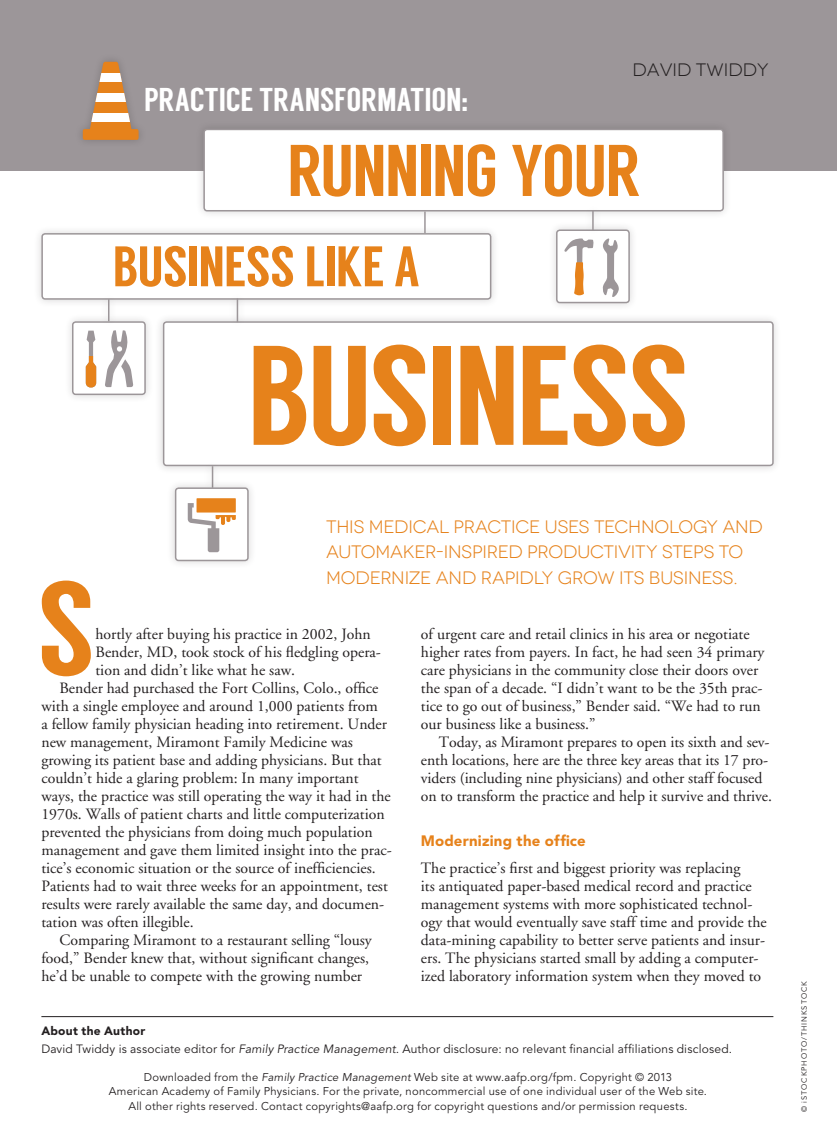
<style>
.page{position:relative;width:837px;height:1134px;background:#fff}
.page>*{position:absolute;margin:0;border:0;box-sizing:border-box;transform-origin:0 0}
.article_title{font:141.45px "Langdon";letter-spacing:-.025em;color:#e6821b}
.body_dropcap{font:133.2px "Langdon";color:#e6821b}
.article_title-2{font:73.05px "Langdon";letter-spacing:-.025em;color:#e6821b}
.article_title-3{font:57px "Langdon";letter-spacing:-.015em;color:#e6821b}
.article_title-4{font:33px "Langdon";color:#fff}
.dek{font:18px/25.5px "Novecentowide";letter-spacing:-.015em;color:#e6821b}
.byline{font:18px "Novecentowide";color:#231f20}
.body{font:15.75px/18px "Adobe Garamond";color:#231f20}
.body_no_indent{font:15.75px/18px "Adobe Garamond";color:#231f20}
.body_dropcap-2{font:15.75px/18px "Adobe Garamond";color:#231f20}
.subhead{font:900 15px "Avenir LT Std";letter-spacing:.015em;color:#e6821b}
.author_bio{font:12px "Avenir LT Std";letter-spacing:.015em;color:#231f20}
.about_author_subhead{font:900 12px "Avenir LT Std";letter-spacing:.02em;color:#231f20}
.t1{font:11.25px/14.2px "Avenir LT Std";letter-spacing:.02em;color:#231f20;text-align:center}
.t2{font:10.5px "Avenir LT Std";letter-spacing:.04em;color:#231f20}
.credit_line{font:7.5px "Avenir LT Std";letter-spacing:.12em;color:#231f20}
.s1{font-style:italic}
.s2{font-weight:900}
.s3{font-family:"Adobe Garamond";color:#c91035}
.s4{font-weight:800;font-size:9px}
</style>
<div class="page">
<div style="left:0;top:0;width:837px;height:170px;background:#9c9699"></div>
<hr style="left:41px;top:1016px;width:732px;height:1px;background:#231f20">
<div style="left:195px;top:120px;width:537px;height:100px;background:#231f20;opacity:.18"></div>
<div style="left:204px;top:129px;width:519px;height:82px;background:#fff;border-radius:3px"></div>
<div style="left:203px;top:129px;width:521px;height:82px;border:2px solid #9c9699;border-radius:3px"></div>
<div style="left:33px;top:225px;width:467px;height:83px;background:#f8f8f8"></div>
<div style="left:42px;top:234px;width:449px;height:65px;background:#fff;border-radius:3px"></div>
<div style="left:41px;top:233px;width:450px;height:67px;border:2px solid #9c9699;border-radius:3px"></div>
<div style="left:155px;top:313px;width:627px;height:161px;background:#f7f7f7"></div>
<div style="left:164px;top:322px;width:609px;height:143px;background:#fff;border-radius:3px"></div>
<div style="left:163px;top:321px;width:611px;height:145px;border:2px solid #9c9699;border-radius:3px"></div>
<div style="left:204px;top:459px;width:17px;height:36px;background:#231f20;opacity:.18"></div>
<svg style="left:212px;top:466px;width:1px;height:13px"></svg>
<div style="left:64px;top:313px;width:90px;height:90px;background:#f9f9f9"></div>
<div style="left:73px;top:322px;width:72px;height:72px;background:#fff;border-radius:3px"></div>
<div style="left:72px;top:321px;width:74px;height:74px;border:2px solid #9c9699;border-radius:3px"></div>
<svg style="left:86px;top:331px;width:10px;height:25px"></svg>
<div style="left:86px;top:356px;width:10px;height:31px;background:#e6821b"></div>
<svg style="left:105px;top:330px;width:28px;height:57px"></svg>
<div style="left:167px;top:479px;width:90px;height:90px;background:#231f20;opacity:.18"></div>
<div style="left:176px;top:488px;width:72px;height:72px;background:#fff;border-radius:3px"></div>
<div style="left:175px;top:487px;width:74px;height:74px;border:2px solid #9c9699;border-radius:3px"></div>
<svg style="left:188px;top:498px;width:48px;height:54px"></svg>
<svg style="left:83px;top:62px;width:56px;height:78px"></svg>
<svg style="left:83px;top:73px;width:56px;height:9px"></svg>
<svg style="left:83px;top:93px;width:56px;height:9px"></svg>
<svg style="left:83px;top:113px;width:56px;height:9px"></svg>
<div style="left:548px;top:221px;width:90px;height:90px;background:#f8f8f8"></div>
<div style="left:557px;top:230px;width:72px;height:73px;background:#fff;border-radius:3px"></div>
<div style="left:556px;top:230px;width:74px;height:73px;border:2px solid #9c9699;border-radius:3px"></div>
<svg style="left:602px;top:238px;width:17px;height:59px"></svg>
<svg style="left:564px;top:239px;width:30px;height:56px"></svg>
<div style="left:228px;top:291px;width:18px;height:39px;background:#231f20;opacity:.18"></div>
<svg style="left:237px;top:298px;width:1px;height:24px"></svg>
<div style="left:100px;top:292px;width:18px;height:37px;background:#231f20;opacity:.18"></div>
<hr style="left:108px;top:299px;width:2px;height:22px;background:#9c9699">
<hr style="left:424px;top:212px;width:2px;height:21px;background:#9c9699">
<div style="left:584px;top:203px;width:18px;height:34px;background:#231f20;opacity:.18"></div>
<svg style="left:592px;top:211px;width:2px;height:19px"></svg>
<p class="article_title-4" style="left:144px;top:80px;width:326px">PRACTICE TRANSFORMATION:</p>
<p class="byline" style="left:632px;top:59px;width:138px">DAVID TWIDDY</p>
<p class="article_title-2" style="left:287px;top:128px;width:354px">RUNNING YOUR</p>
<p class="article_title-3" style="left:113px;top:233px;width:309px">BUSINESS LIKE A</p>
<p class="article_title" style="left:247px;top:313px;width:444px">BUSINESS</p>
<p class="dek" style="left:326px;top:514px;width:438px">THIS MEDICAL PRACTICE USES TECHNOLOGY AND<br>AUTOMAKER-INSPIRED PRODUCTIVITY STEPS TO<br>MODERNIZE AND RAPIDLY GROW ITS BUSINESS.</p>
<p class="body_dropcap" style="left:37px;top:551px;width:60px">S</p>
<p class="body_dropcap-2" style="left:95px;top:625px;width:287px">hortly after buying his practice in 2002, John<br>Bender, MD, took stock of his fledgling opera&shy;tion and didn’t like what he saw.</p>
<p class="body" style="left:41px;top:679px;width:352px;text-indent:18px">Bender had purchased the Fort Collins, Colo., office with a single employee and around 1,000 patients from<br>a fellow family physician heading into retirement. Under new management, Miramont Family Medicine was growing its patient base and adding physicians. But that couldn’t hide a glaring problem: In many important ways, the practice was still operating the way it had in the 1970s. Walls of patient charts and little computerization prevented the physicians from doing much population management and gave them limited insight into the prac&shy;tice’s economic situation or the source of inefficiencies.<br>Patients had to wait three weeks for an appointment, test results were rarely available the same day, and documen&shy;tation was often illegible.</p>
<p class="body" style="left:41px;top:931px;width:332px;text-indent:18px">Comparing Miramont to a restaurant selling “lousy food,” Bender knew that, without significant changes, he’d be unable to compete with the growing number</p>
<p class="body" style="left:421px;top:625px;width:345px">of urgent care and retail clinics in his area or negotiate higher rates from payers. In fact, he had seen 34 primary care physicians in the community close their doors over the span of a decade. “I didn’t want to be the 35th prac&shy;tice to go out of business,” Bender said. “We had to run our business like a business.”</p>
<p class="body" style="left:421px;top:733px;width:353px;text-indent:18px">Today, as Miramont prepares to open its sixth and sev&shy;enth locations, here are the three key areas that its 17 pro&shy;viders (including nine physicians) and other staff focused on to transform the practice and help it survive and thrive.</p>
<p class="subhead" style="left:421px;top:832px;width:166px">Modernizing the office</p>
<p class="body_no_indent" style="left:421px;top:859px;width:347px">The practice’s first and biggest priority was replacing<br>its antiquated paper-based medical record and practice management systems with more sophisticated technol&shy;ogy that would eventually save staff time and provide the data-mining capability to better serve patients and insur&shy;ers. The physicians started small by adding a computer&shy;ized laboratory information system when they moved to</p>
<p class="about_author_subhead" style="left:41px;top:1024px;width:105px">About the Author</p>
<p class="author_bio" style="left:41px;top:1042px;width:692px">David Twiddy is associate editor for <span class="s1">Family Practice Management.</span> Author disclosure: no relevant financial affiliations disclosed.</p>
<p class="t1" style="left:109px;top:1070px;width:600px">Downloaded from the <span class="s1">Family Practice Management</span> Web site at www.aafp.org/fpm. Copyright © 2013<br>American Academy of Family Physicians. For the private, noncommercial use of one individual user of the Web site.<br>All other rights reserved. Contact copyrights@aafp.org for copyright questions and/or permission requests.</p>
<p class="t2" style="left:42px;top:1086px;width:418px"><span class="s2">18</span> <span class="s3">|</span> <span class="s4">FAMILY PRACTICE MANAGEMENT</span> <span class="s3">|</span> www.aafp.org/fpm <span class="s3">|</span> September/October 2013</p>
<p class="credit_line" style="left:800px;top:1112px;width:132px;rotate:-90deg">© iSTOCKPHOTO/THINKSTOCK</p>
</div>
